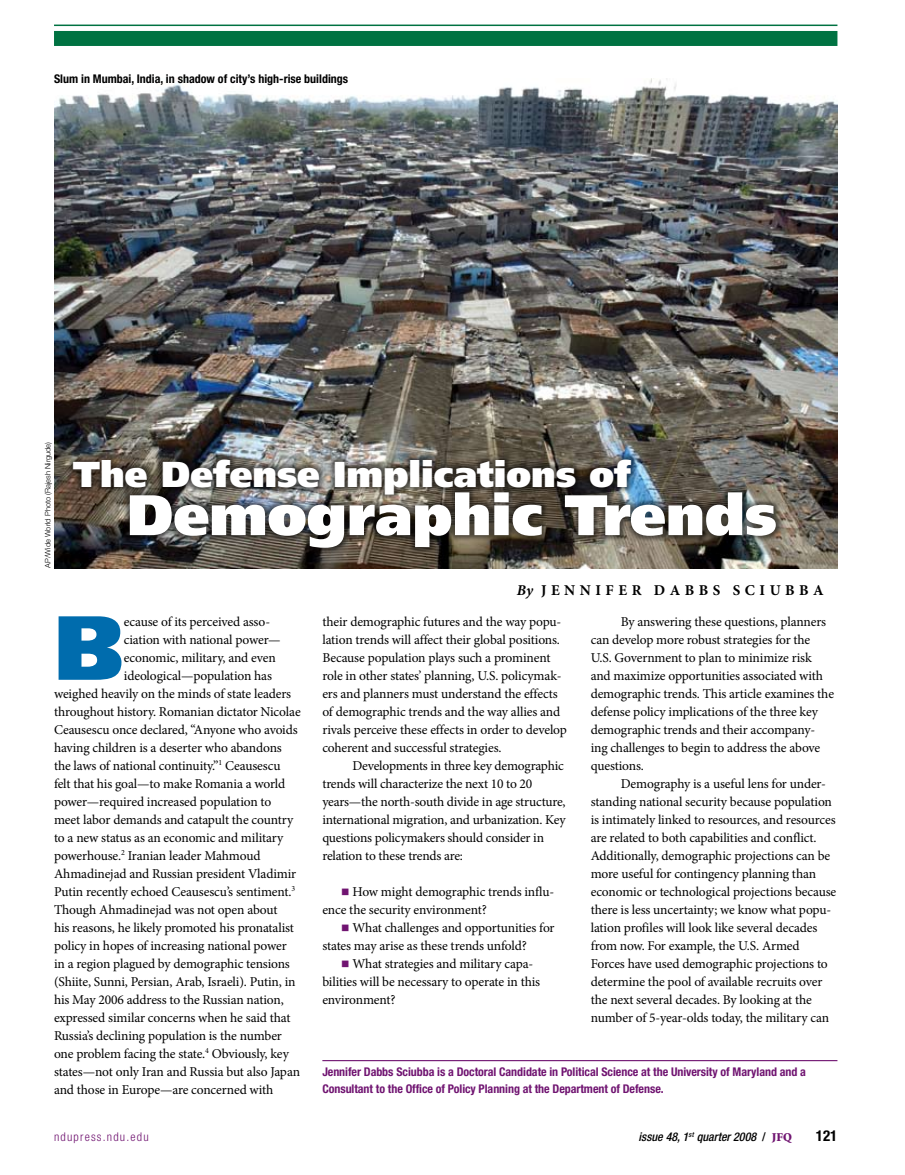
<style>
.page{position:relative;width:905px;height:1175px;background:#fff}
.page>*{position:absolute;margin:0;border:0;box-sizing:border-box;transform-origin:0 0}
.t1{font:900 90.9px "Frutiger LT Std";color:#006cad}
.t2{font:900 57px "Frutiger LT Std";color:#fff}
.t3{font:900 36px "Frutiger LT Std";color:#fff}
.t4{font:700 15px "Minion Pro";letter-spacing:.3em;color:#000}
.t5{font:700 condensed 15px "Helvetica Neue LT Std";color:#000}
.t6{font:13.5px/18px "Minion Pro";letter-spacing:-.01em;color:#000}
.t7{font:700 condensed 12px/16.5px "Helvetica Neue LT Std";letter-spacing:-.005em;color:#701471}
.t8{font:700 condensed 12px "Helvetica Neue LT Std";color:#000}
.t9{font:italic 500 condensed 12px "Helvetica Neue LT Std";color:#000}
.t10{font:300 condensed 12px "Helvetica Neue LT Std";letter-spacing:.1em;color:#701471}
.t11{font:300 7.5px "Helvetica Neue LT Std";color:#000}
.s1{font-style:italic}
.s2{color:#701471}
.s3{font-style:normal}
.s4{font-family:"Minion Std";font-weight:900;font-style:normal;font-stretch:normal;color:#701471}
</style>
<div class="page">
<div style="left:54px;top:31px;width:783px;height:15px;background:#007242"></div>
<hr style="left:54px;top:25px;width:783px;height:1px;background:#007242">
<img style="left:54px;top:79px;width:783px;height:489px">
<div style="left:65px;top:451px;width:719px;height:105px;background:#000;opacity:.55"></div>
<hr style="left:322px;top:1060px;width:515px;height:1px;background:#701471">
<p class="t8" style="left:54px;top:71px;width:296px">Slum in Mumbai, India, in shadow of city’s high-rise buildings</p>
<p class="t11" style="left:43px;top:568px;width:127px;rotate:-90deg">AP/Wide World Photo (Rajesh Nirgude)</p>
<h3 class="t3" style="left:73px;top:452px;width:559px">The Defense Implications of</h3>
<h2 class="t2" style="left:127px;top:480px;width:651px">Demographic Trends</h2>
<p class="t4" style="left:517px;top:579px;width:308px"><span class="s1">By</span> JENNIFER DABBS SC IUBBA</p>
<h1 class="t1" style="left:54px;top:592px;width:72px">B</h1>
<p class="t6" style="left:124px;top:612px;width:148px">ecause of its perceived asso-</p>
<p class="t6" style="left:124px;top:630px;width:158px">ciation with national power—</p>
<p class="t6" style="left:124px;top:648px;width:153px">economic, military, and even</p>
<p class="t6" style="left:124px;top:666px;width:150px">ideological—population has</p>
<p class="t6" style="left:54px;top:684px;width:239px">weighed heavily on the minds of state leaders</p>
<p class="t6" style="left:54px;top:702px;width:248px">throughout history. Romanian dictator Nicolae</p>
<p class="t6" style="left:54px;top:720px;width:245px">Ceausescu once declared, “Anyone who avoids</p>
<p class="t6" style="left:54px;top:738px;width:229px">having children is a deserter who abandons</p>
<p class="t6" style="left:54px;top:756px;width:228px">the laws of national continuity.”<sup>1</sup> Ceausescu</p>
<p class="t6" style="left:54px;top:774px;width:233px">felt that his goal—to make Romania a world</p>
<p class="t6" style="left:54px;top:792px;width:219px">power—required increased population to</p>
<p class="t6" style="left:54px;top:810px;width:241px">meet labor demands and catapult the country</p>
<p class="t6" style="left:54px;top:828px;width:231px">to a new status as an economic and military</p>
<p class="t6" style="left:54px;top:846px;width:208px">powerhouse.<sup>2</sup> Iranian leader Mahmoud</p>
<p class="t6" style="left:54px;top:864px;width:244px">Ahmadinejad and Russian president Vladimir</p>
<p class="t6" style="left:54px;top:882px;width:243px">Putin recently echoed Ceausescu’s sentiment.<sup>3</sup></p>
<p class="t6" style="left:54px;top:900px;width:225px">Though Ahmadinejad was not open about</p>
<p class="t6" style="left:54px;top:918px;width:241px">his reasons, he likely promoted his pronatalist</p>
<p class="t6" style="left:54px;top:936px;width:234px">policy in hopes of increasing national power</p>
<p class="t6" style="left:54px;top:954px;width:237px">in a region plagued by demographic tensions</p>
<p class="t6" style="left:54px;top:972px;width:243px">(Shiite, Sunni, Persian, Arab, Israeli). Putin, in</p>
<p class="t6" style="left:54px;top:990px;width:231px">his May 2006 address to the Russian nation,</p>
<p class="t6" style="left:54px;top:1008px;width:238px">expressed similar concerns when he said that</p>
<p class="t6" style="left:54px;top:1026px;width:229px">Russia’s declining population is the number</p>
<p class="t6" style="left:54px;top:1044px;width:236px">one problem facing the state.<sup>4</sup> Obviously, key</p>
<p class="t6" style="left:54px;top:1062px;width:247px">states—not only Iran and Russia but also Japan</p>
<p class="t6" style="left:54px;top:1080px;width:221px">and those in Europe—are concerned with</p>
<p class="t6" style="left:322px;top:612px;width:246px">their demographic futures and the way popu&shy;lation trends will affect their global positions.<br>Because population plays such a prominent role in other states’ planning, U.S. policymak&shy;ers and planners must understand the effects of demographic trends and the way allies and rivals perceive these effects in order to develop coherent and successful strategies.</p>
<p class="t6" style="left:322px;top:756px;width:245px;text-indent:30px">Developments in three key demographic trends will characterize the next 10 to 20 years—the north-south divide in age structure, international migration, and urbanization. Key questions policymakers should consider in relation to these trends are:</p>
<p class="t6" style="left:322px;top:882px;width:233px;text-indent:19px"><span class="s2">■</span> How might demographic trends influ&shy;ence the security environment?</p>
<p class="t6" style="left:322px;top:918px;width:234px;text-indent:19px"><span class="s2">■</span> What challenges and opportunities for states may arise as these trends unfold?</p>
<p class="t6" style="left:322px;top:954px;width:219px;text-indent:19px"><span class="s2">■</span> What strategies and military capa&shy;bilities will be necessary to operate in this environment?</p>
<p class="t6" style="left:590px;top:612px;width:245px;text-indent:30px">By answering these questions, planners can develop more robust strategies for the U.S. Government to plan to minimize risk and maximize opportunities associated with demographic trends. This article examines the defense policy implications of the three key demographic trends and their accompany&shy;ing challenges to begin to address the above questions.</p>
<p class="t6" style="left:590px;top:774px;width:247px;text-indent:30px">Demography is a useful lens for under&shy;standing national security because population is intimately linked to resources, and resources are related to both capabilities and conflict.<br>Additionally, demographic projections can be more useful for contingency planning than economic or technological projections because there is less uncertainty; we know what popu&shy;lation profiles will look like several decades from now. For example, the U.S. Armed Forces have used demographic projections to determine the pool of available recruits over the next several decades. By looking at the number of 5-year-olds today, the military can</p>
<p class="t7" style="left:322px;top:1063px;width:485px">Jennifer Dabbs Sciubba is a Doctoral Candidate in Political Science at the University of Maryland and a<br>Consultant to the Office of Policy Planning at the Department of Defense.</p>
<p class="t10" style="left:54px;top:1129px;width:96px">ndupress.ndu.edu</p>
<p class="t9" style="left:638px;top:1129px;width:155px">issue 48, 1<sup>st</sup> quarter 2008 <span class="s3">/</span> <span class="s4">JFQ</span></p>
<p class="t5" style="left:815px;top:1126px;width:23px">121</p>
</div>
